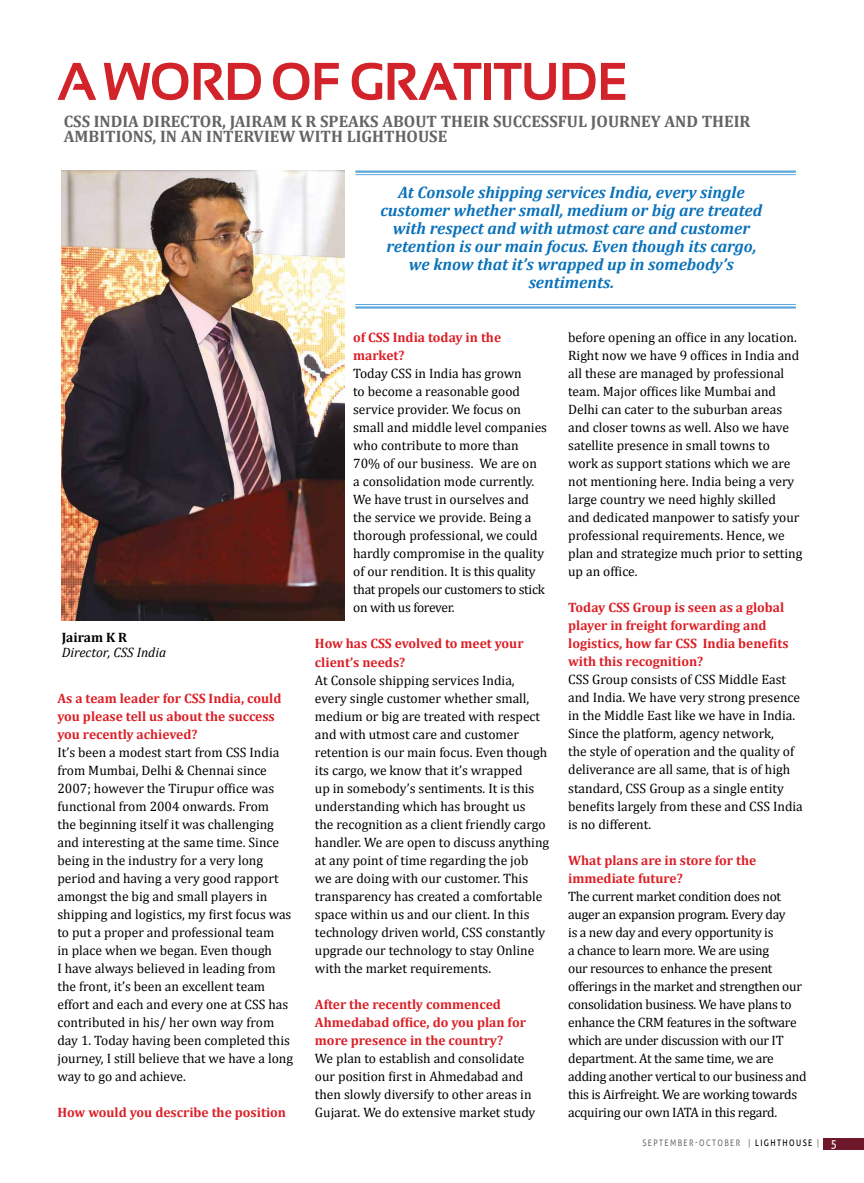
<style>
.page{position:relative;width:864px;height:1183px;background:#fff}
.page>*{position:absolute;margin:0;border:0;box-sizing:border-box;transform-origin:0 0}
.t1{font:700 52.95px "Sansation";letter-spacing:-.02em;color:#d2232a}
.t2{font:italic 700 16.65px/18px "Cambria";color:#0a72ba;text-align:center}
.t3{font:700 16.65px/15px "Cambria";color:#636466}
.t4{font:13.65px/18px "Cambria";color:#000}
.t5{font:13.65px/18px "Cambria";letter-spacing:-.02em;color:#000}
.t6{font:700 13.65px/18px "Cambria";color:#db1f26}
.t7{font:italic 13.65px "Cambria";color:#000}
.t8{font:700 13.65px "Cambria";color:#000}
.t9{font:9px "Aller";letter-spacing:.18em;color:#717275;scale:.85 1}
.s1{color:#748370}
.s2{color:#000}
.s3{font-size:12px;color:#fff}
</style>
<div class="page">
<div style="left:823px;top:1137px;width:40px;height:11px;background:#6f182b"></div>
<img style="left:62px;top:170px;width:282px;height:450px">
<hr style="left:355px;top:304px;width:440px;height:1px;background:#5ba7dc">
<hr style="left:355px;top:306px;width:440px;height:2px;background:#5ba7dc">
<hr style="left:355px;top:174px;width:440px;height:1px;background:#5ba7dc">
<hr style="left:355px;top:170px;width:440px;height:3px;background:#5ba7dc">
<h1 class="t1" style="left:57px;top:51px;width:573px">A WORD OF GRATITUDE</h1>
<p class="t3" style="left:64px;top:113px;width:687px">CSS INDIA DIRECTOR, JAIRAM K R SPEAKS ABOUT THEIR SUCCESSFUL JOURNEY AND THEIR<br>AMBITIONS, IN AN INTERVIEW WITH LIGHTHOUSE</p>
<p class="t8" style="left:62px;top:629px;width:67px">Jairam K R</p>
<p class="t7" style="left:62px;top:644px;width:106px">Director, CSS India</p>
<p class="t6" style="left:57px;top:688px;width:225px">As a team leader for CSS India, could you please tell us about the success you recently achieved?</p>
<p class="t4" style="left:57px;top:742px;width:237px">It’s been a modest start from CSS India from Mumbai, Delhi &amp; Chennai since 2007; however the Tirupur office was functional from 2004 onwards. From<br>the beginning itself it was challenging and interesting at the same time. Since being in the industry for a very long period and having a very good rapport amongst the big and small players in shipping and logistics, my first focus was to put a proper and professional team<br>in place when we began. Even though<br>I have always believed in leading from the front, it’s been an excellent team effort and each and every one at CSS has contributed in his/ her own way from day 1. Today having been completed this journey, I still believe that we have a long way to go and achieve.</p>
<p class="t6" style="left:57px;top:1102px;width:230px">How would you describe the position</p>
<p class="t2" style="left:380px;top:183px;width:383px">At Console shipping services India, every single customer whether small, medium or big are treated with respect and with utmost care and customer retention is our main focus. Even though its cargo, we know that it’s wrapped up in somebody’s sentiments.</p>
<p class="t6" style="left:353px;top:328px;width:149px">of CSS India today in the market?</p>
<p class="t4" style="left:353px;top:364px;width:195px">Today CSS in India has grown<br>to become a reasonable good service provider. We focus on small and middle level companies who contribute to more than<br>70% of our business. We are on<br>a consolidation mode currently.<br>We have trust in ourselves and the service we provide. Being a thorough professional, we could hardly compromise in the quality of our rendition. It is this quality that propels our customers to stick on with us forever.</p>
<p class="t6" style="left:315px;top:634px;width:210px">How has CSS evolved to meet your client’s needs?</p>
<p class="t4" style="left:315px;top:670px;width:236px">At Console shipping services India, every single customer whether small, medium or big are treated with respect and with utmost care and customer retention is our main focus. Even though its cargo, we know that it’s wrapped<br>up in somebody’s sentiments. It is this understanding which has brought us<br>the recognition as a client friendly cargo handler. We are open to discuss anything at any point of time regarding the job<br>we are doing with our customer. This transparency has created a comfortable space within us and our client. In this technology driven world, CSS constantly upgrade our technology to stay Online with the market requirements.</p>
<p class="t6" style="left:315px;top:994px;width:212px">After the recently commenced<br>Ahmedabad office, do you plan for more presence in the country?</p>
<p class="t4" style="left:315px;top:1048px;width:222px">We plan to establish and consolidate our position first in Ahmedabad and then slowly diversify to other areas in Gujarat. We do extensive market study</p>
<p class="t4" style="left:568px;top:328px;width:236px">before opening an office in any location.<br>Right now we have 9 offices in India and all these are managed by professional team. Major offices like Mumbai and Delhi can cater to the suburban areas and closer towns as well. Also we have satellite presence in small towns to work as support stations which we are not mentioning here. India being a very large country we need highly skilled<br>and dedicated manpower to satisfy your professional requirements. Hence, we plan and strategize much prior to setting up an office.</p>
<p class="t6" style="left:568px;top:598px;width:222px">Today CSS Group is seen as a global player in freight forwarding and logistics, how far CSS India benefits with this recognition?</p>
<p class="t4" style="left:568px;top:670px;width:236px">CSS Group consists of CSS Middle East and India. We have very strong presence in the Middle East like we have in India.<br>Since the platform, agency network,<br>the style of operation and the quality of deliverance are all same, that is of high standard, CSS Group as a single entity benefits largely from these and CSS India is no different.</p>
<p class="t6" style="left:568px;top:850px;width:189px">What plans are in store for the immediate future?</p>
<p class="t5" style="left:568px;top:886px;width:240px">The current market condition does not auger an expansion program. Every day<br>is a new day and every opportunity is<br>a chance to learn more. We are using<br>our resources to enhance the present offerings in the market and strengthen our consolidation business. We have plans to enhance the CRM features in the software which are under discussion with our IT department. At the same time, we are adding another vertical to our business and this is Airfreight. We are working towards acquiring our own IATA in this regard.</p>
<p class="t9" style="left:642px;top:1137px;width:230px">SEPTEMBER-OCTOBER <span class="s1">|</span> <span class="s2">LIGHTHOUSE</span> <span class="s1">|</span> <span class="s3">5</span></p>
</div>
